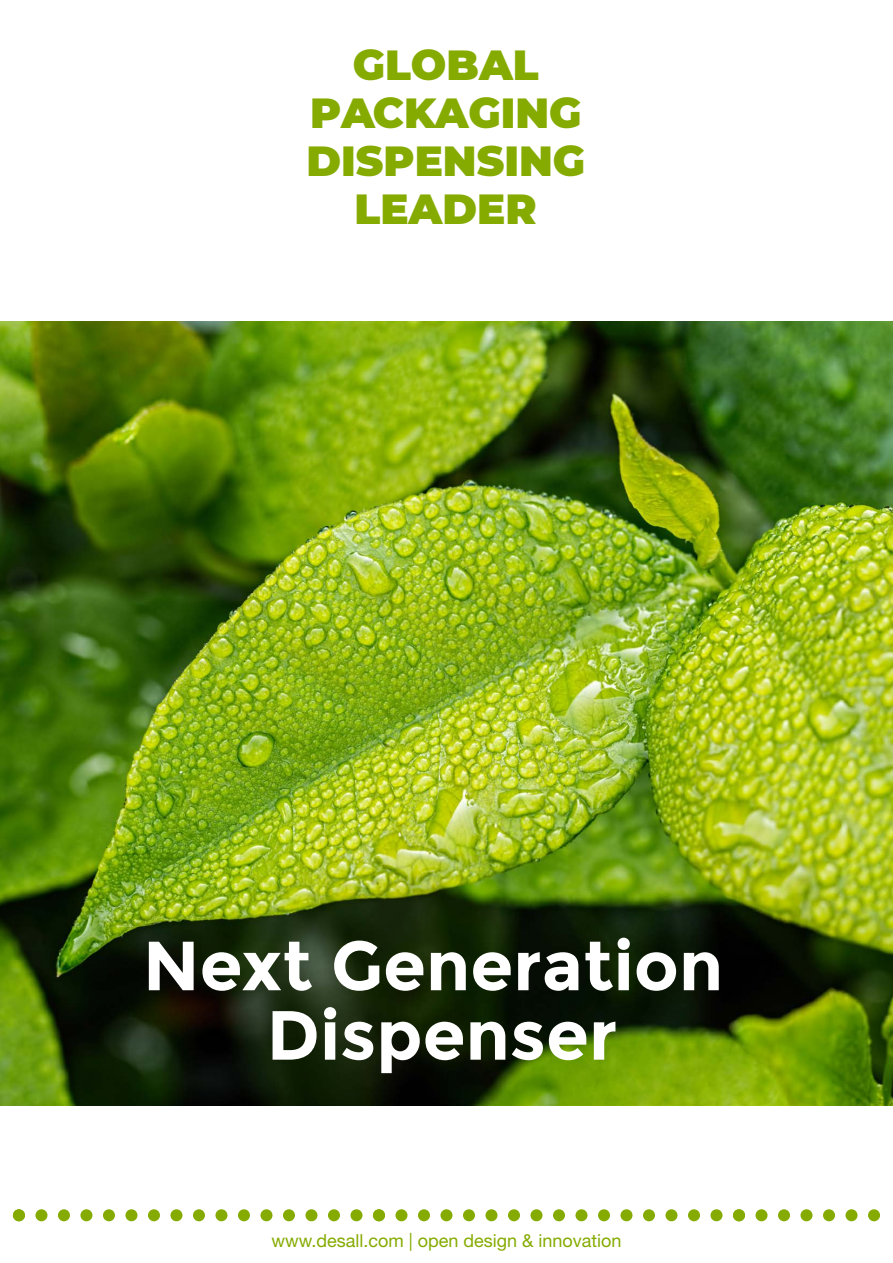
<style>
.page{position:relative;width:893px;height:1263px;background:#fff}
.page>*{position:absolute;margin:0;border:0;box-sizing:border-box;transform-origin:0 0}
.t1{font:700 69.45px/69.4px "Montserrat";color:#fff;text-align:center}
.t2{font:900 42px/48px "Montserrat";color:#85ab00;text-align:center}
.t3{font:18px "Helvetica Neue LT Std";color:#85ab00}
</style>
<div class="page">
<div style="left:13px;top:1209px;width:12px;height:12px;background:#85ab00;border-radius:50%"></div>
<div style="left:35px;top:1209px;width:12px;height:12px;background:#85ab00;border-radius:50%"></div>
<div style="left:58px;top:1209px;width:12px;height:12px;background:#85ab00;border-radius:50%"></div>
<div style="left:80px;top:1209px;width:12px;height:12px;background:#85ab00;border-radius:50%"></div>
<div style="left:103px;top:1209px;width:12px;height:12px;background:#85ab00;border-radius:50%"></div>
<div style="left:125px;top:1209px;width:12px;height:12px;background:#85ab00;border-radius:50%"></div>
<div style="left:148px;top:1209px;width:12px;height:12px;background:#85ab00;border-radius:50%"></div>
<div style="left:170px;top:1209px;width:12px;height:12px;background:#85ab00;border-radius:50%"></div>
<div style="left:193px;top:1209px;width:12px;height:12px;background:#85ab00;border-radius:50%"></div>
<div style="left:215px;top:1209px;width:12px;height:12px;background:#85ab00;border-radius:50%"></div>
<div style="left:238px;top:1209px;width:12px;height:12px;background:#85ab00;border-radius:50%"></div>
<div style="left:260px;top:1209px;width:12px;height:12px;background:#85ab00;border-radius:50%"></div>
<div style="left:283px;top:1209px;width:12px;height:12px;background:#85ab00;border-radius:50%"></div>
<div style="left:305px;top:1209px;width:12px;height:12px;background:#85ab00;border-radius:50%"></div>
<div style="left:328px;top:1209px;width:12px;height:12px;background:#85ab00;border-radius:50%"></div>
<div style="left:350px;top:1209px;width:12px;height:12px;background:#85ab00;border-radius:50%"></div>
<div style="left:373px;top:1209px;width:12px;height:12px;background:#85ab00;border-radius:50%"></div>
<div style="left:395px;top:1209px;width:12px;height:12px;background:#85ab00;border-radius:50%"></div>
<div style="left:418px;top:1209px;width:12px;height:12px;background:#85ab00;border-radius:50%"></div>
<div style="left:440px;top:1209px;width:12px;height:12px;background:#85ab00;border-radius:50%"></div>
<div style="left:463px;top:1209px;width:12px;height:12px;background:#85ab00;border-radius:50%"></div>
<div style="left:485px;top:1209px;width:12px;height:12px;background:#85ab00;border-radius:50%"></div>
<div style="left:508px;top:1209px;width:12px;height:12px;background:#85ab00;border-radius:50%"></div>
<div style="left:530px;top:1209px;width:12px;height:12px;background:#85ab00;border-radius:50%"></div>
<div style="left:553px;top:1209px;width:12px;height:12px;background:#85ab00;border-radius:50%"></div>
<div style="left:575px;top:1209px;width:12px;height:12px;background:#85ab00;border-radius:50%"></div>
<div style="left:598px;top:1209px;width:12px;height:12px;background:#85ab00;border-radius:50%"></div>
<div style="left:620px;top:1209px;width:12px;height:12px;background:#85ab00;border-radius:50%"></div>
<div style="left:643px;top:1209px;width:12px;height:12px;background:#85ab00;border-radius:50%"></div>
<div style="left:665px;top:1209px;width:12px;height:12px;background:#85ab00;border-radius:50%"></div>
<div style="left:688px;top:1209px;width:12px;height:12px;background:#85ab00;border-radius:50%"></div>
<div style="left:710px;top:1209px;width:12px;height:12px;background:#85ab00;border-radius:50%"></div>
<div style="left:733px;top:1209px;width:12px;height:12px;background:#85ab00;border-radius:50%"></div>
<div style="left:755px;top:1209px;width:12px;height:12px;background:#85ab00;border-radius:50%"></div>
<div style="left:778px;top:1209px;width:12px;height:12px;background:#85ab00;border-radius:50%"></div>
<div style="left:800px;top:1209px;width:12px;height:12px;background:#85ab00;border-radius:50%"></div>
<div style="left:823px;top:1209px;width:12px;height:12px;background:#85ab00;border-radius:50%"></div>
<div style="left:845px;top:1209px;width:12px;height:12px;background:#85ab00;border-radius:50%"></div>
<div style="left:868px;top:1209px;width:12px;height:12px;background:#85ab00;border-radius:50%"></div>
<img style="left:0;top:322px;width:893px;height:783px">
<h2 class="t2" style="left:306px;top:38px;width:280px">GLOBAL<br>PACKAGING<br>DISPENSING<br>LEADER</h2>
<h1 class="t1" style="left:143px;top:931px;width:582px">Next Generation<br>Dispenser</h1>
<p class="t3" style="left:271px;top:1229px;width:352px">www.desall.com | open design &amp; innovation</p>
</div>
